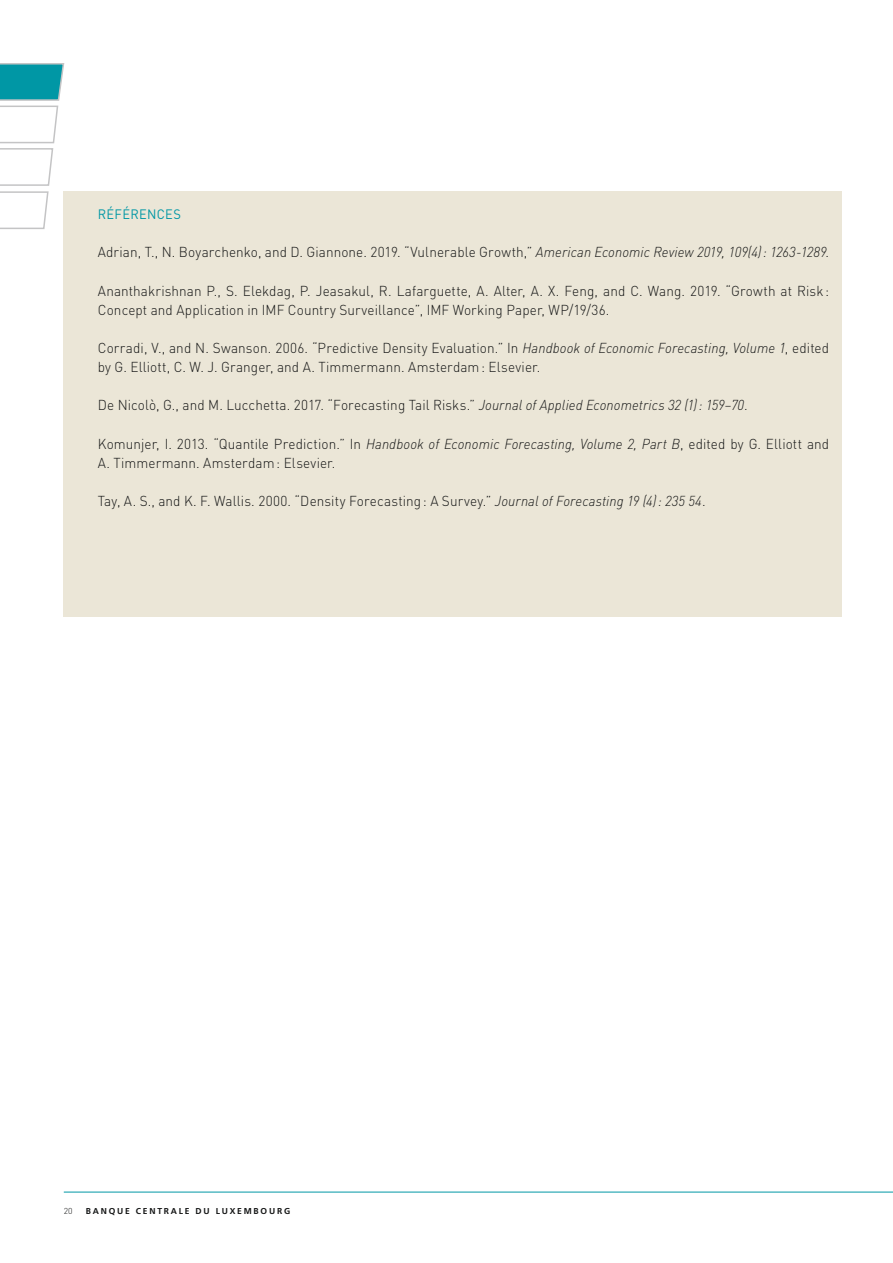
<style>
.page{position:relative;width:893px;height:1263px;background:#fff}
.page>*{position:absolute;margin:0;border:0;box-sizing:border-box;transform-origin:0 0}
.t1{font:300 14.25px/19.2px "DIN Pro";letter-spacing:.01em;color:#151616;scale:.95 1}
.t2{font:13.5px "DIN Pro";letter-spacing:.025em;color:#0097a5;scale:.95 1}
.t3{font:700 8.55px "Frutiger LT Pro";letter-spacing:.21em;color:#151616}
.t4{font:300 8.55px "DIN Pro";color:#151616}
.s1{font-style:italic}
</style>
<div class="page">
<hr style="left:64px;top:1192px;width:829px;height:1px;background:#0097a5">
<svg style="left:0;top:63px;width:65px;height:167px"></svg>
<div style="left:64px;top:191px;width:778px;height:426px;background:#ebe6d7"></div>
<p class="t2" style="left:98px;top:205px;width:89px">RÉFÉRENCES</p>
<p class="t1" style="left:98px;top:242px;width:771px">Adrian, T., N. Boyarchenko, and D. Giannone. 2019. “Vulnerable Growth,” <span class="s1">American Economic Review 2019, 109(4): 1263-1289</span>.</p>
<p class="t1" style="left:98px;top:280px;width:771px">Ananthakrishnan P., S. Elekdag, P. Jeasakul, R. Lafarguette, A. Alter, A. X. Feng, and C. Wang. 2019. “Growth at Risk:<br>Concept and Application in IMF Country Surveillance”, IMF Working Paper, WP/19/36.</p>
<p class="t1" style="left:98px;top:338px;width:771px">Corradi, V., and N. Swanson. 2006. “Predictive Density Evaluation.” In <span class="s1">Handbook of Economic Forecasting, Volume 1</span>, edited by G. Elliott, C. W. J. Granger, and A. Timmermann. Amsterdam: Elsevier.</p>
<p class="t1" style="left:98px;top:395px;width:686px">De Nicolò, G., and M. Lucchetta. 2017. “Forecasting Tail Risks.” <span class="s1">Journal of Applied Econometrics 32 (1): 159–70</span>.</p>
<p class="t1" style="left:98px;top:433px;width:771px">Komunjer, I. 2013. “Quantile Prediction.” In <span class="s1">Handbook of Economic Forecasting, Volume 2, Part B</span>, edited by G. Elliott and<br>A. Timmermann. Amsterdam: Elsevier.</p>
<p class="t1" style="left:98px;top:491px;width:641px">Tay, A. S., and K. F. Wallis. 2000. “Density Forecasting: A Survey.” <span class="s1">Journal of Forecasting 19 (4): 235 54</span>.</p>
<p class="t4" style="left:64px;top:1205px;width:10px">20</p>
<p class="t3" style="left:86px;top:1206px;width:206px">BANQUE CENTRALE DU LUXEMBOURG</p>
</div>
